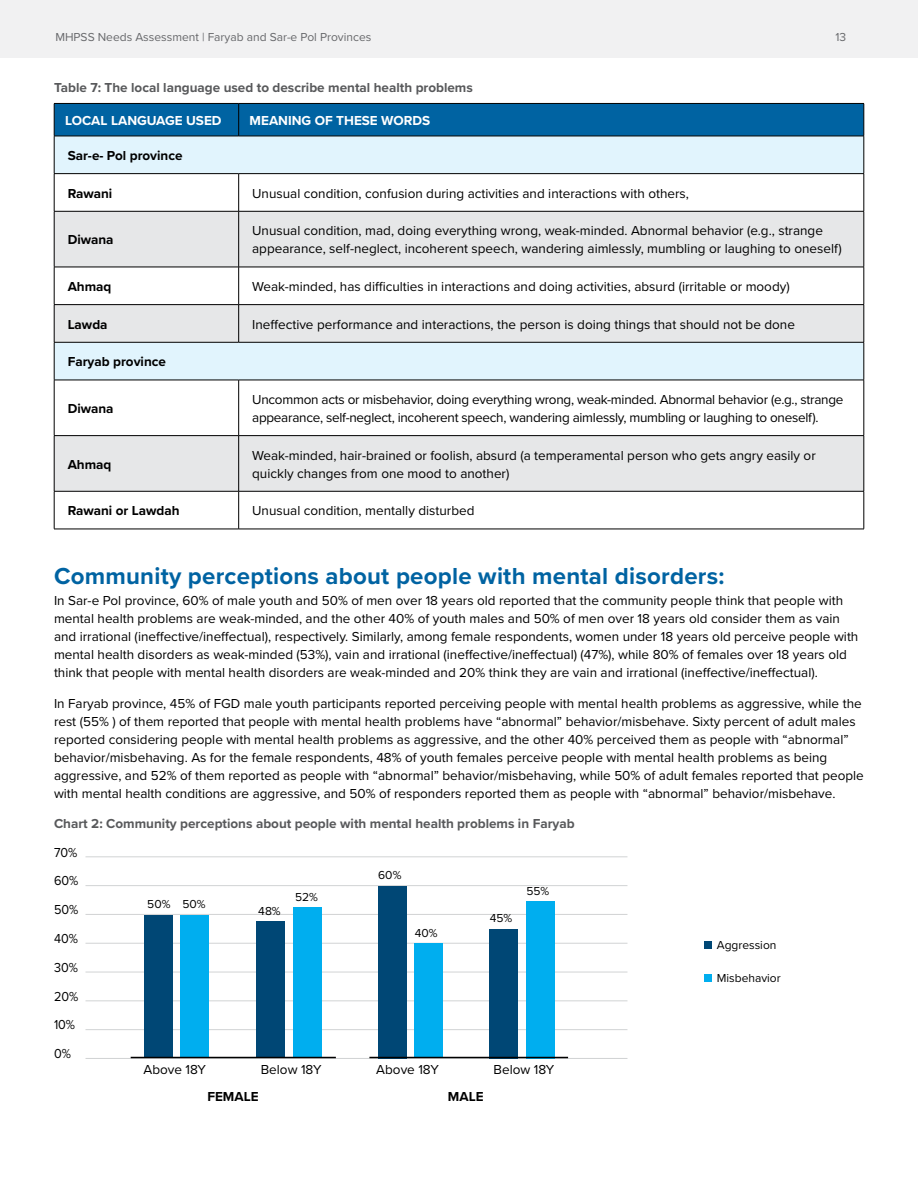
<style>
.page{position:relative;width:918px;height:1188px;background:#fff}
.page>*{position:absolute;margin:0;border:0;box-sizing:border-box;transform-origin:0 0}
.t1{font:700 24px "Proxima Nova";letter-spacing:.01em;color:#0063a2}
.t2{font:13.5px/18px "Proxima Nova";color:#000}
.t3{font:13.5px/18px "Proxima Nova";letter-spacing:-.02em;color:#000}
.t4{font:700 13.5px "Proxima Nova";color:#58595b}
.t5{font:700 13.5px "Proxima Nova";color:#000}
.t6{font:700 13.5px "Proxima Nova";color:#fff}
.t7{font:13.5px/28.8px "Proxima Nova";color:#000;scale:.93 1}
.t8{font:12px "Proxima Nova";color:#67686b}
.t9{font:12px "Proxima Nova";color:#000}
</style>
<div class="page">
<div style="left:0;top:0;width:918px;height:58px;background:#f1f1f2"></div>
<div style="left:55px;top:104px;width:809px;height:32px;background:#0063a2"></div>
<svg style="left:55px;top:137px;width:809px;height:74px;fill:#e1f4fd"></svg>
<svg style="left:55px;top:212px;width:809px;height:279px;fill:#e6e7e8"></svg>
<hr style="left:54px;top:103px;width:185px;height:1px;background:#000">
<hr style="left:54px;top:104px;width:1px;height:32px;background:#000">
<hr style="left:239px;top:103px;width:625px;height:1px;background:#000">
<hr style="left:238px;top:104px;width:1px;height:32px;background:#000">
<hr style="left:864px;top:104px;width:1px;height:32px;background:#000">
<hr style="left:54px;top:136px;width:185px;height:1px;background:#000">
<hr style="left:54px;top:136px;width:1px;height:37px;background:#000">
<hr style="left:239px;top:136px;width:625px;height:1px;background:#000">
<hr style="left:864px;top:136px;width:1px;height:37px;background:#000">
<hr style="left:54px;top:173px;width:185px;height:1px;background:#000">
<hr style="left:54px;top:174px;width:1px;height:37px;background:#000">
<hr style="left:239px;top:173px;width:625px;height:1px;background:#000">
<hr style="left:238px;top:174px;width:1px;height:37px;background:#000">
<hr style="left:864px;top:174px;width:1px;height:37px;background:#000">
<hr style="left:54px;top:211px;width:185px;height:1px;background:#000">
<hr style="left:54px;top:211px;width:1px;height:56px;background:#000">
<hr style="left:239px;top:211px;width:625px;height:1px;background:#000">
<hr style="left:238px;top:211px;width:1px;height:56px;background:#000">
<hr style="left:864px;top:211px;width:1px;height:56px;background:#000">
<hr style="left:54px;top:267px;width:185px;height:1px;background:#000">
<hr style="left:54px;top:267px;width:1px;height:37px;background:#000">
<hr style="left:239px;top:267px;width:625px;height:1px;background:#000">
<hr style="left:238px;top:267px;width:1px;height:37px;background:#000">
<hr style="left:864px;top:267px;width:1px;height:37px;background:#000">
<hr style="left:54px;top:304px;width:185px;height:1px;background:#000">
<hr style="left:54px;top:305px;width:1px;height:37px;background:#000">
<hr style="left:239px;top:304px;width:625px;height:1px;background:#000">
<hr style="left:238px;top:305px;width:1px;height:37px;background:#000">
<hr style="left:864px;top:305px;width:1px;height:37px;background:#000">
<hr style="left:54px;top:342px;width:185px;height:1px;background:#000">
<hr style="left:54px;top:342px;width:1px;height:38px;background:#000">
<hr style="left:239px;top:342px;width:625px;height:1px;background:#000">
<hr style="left:864px;top:342px;width:1px;height:38px;background:#000">
<hr style="left:54px;top:380px;width:185px;height:1px;background:#000">
<hr style="left:54px;top:380px;width:1px;height:55px;background:#000">
<hr style="left:239px;top:380px;width:625px;height:1px;background:#000">
<hr style="left:238px;top:380px;width:1px;height:55px;background:#000">
<hr style="left:864px;top:380px;width:1px;height:55px;background:#000">
<hr style="left:54px;top:435px;width:185px;height:1px;background:#000">
<hr style="left:54px;top:436px;width:1px;height:55px;background:#000">
<hr style="left:239px;top:435px;width:625px;height:1px;background:#000">
<hr style="left:238px;top:436px;width:1px;height:55px;background:#000">
<hr style="left:864px;top:436px;width:1px;height:55px;background:#000">
<hr style="left:54px;top:491px;width:185px;height:1px;background:#000">
<hr style="left:54px;top:491px;width:1px;height:38px;background:#000">
<hr style="left:239px;top:491px;width:625px;height:1px;background:#000">
<hr style="left:238px;top:491px;width:1px;height:38px;background:#000">
<hr style="left:864px;top:491px;width:1px;height:38px;background:#000">
<hr style="left:54px;top:529px;width:185px;height:1px;background:#000">
<hr style="left:239px;top:529px;width:625px;height:1px;background:#000">
<hr style="left:86px;top:857px;width:541px;height:1px;background:#d1d3d4">
<hr style="left:86px;top:885px;width:541px;height:1px;background:#d1d3d4">
<hr style="left:86px;top:914px;width:541px;height:1px;background:#d1d3d4">
<hr style="left:86px;top:943px;width:541px;height:1px;background:#d1d3d4">
<hr style="left:86px;top:972px;width:541px;height:1px;background:#d1d3d4">
<hr style="left:86px;top:1001px;width:541px;height:1px;background:#d1d3d4">
<hr style="left:86px;top:1029px;width:541px;height:1px;background:#d1d3d4">
<hr style="left:86px;top:1058px;width:541px;height:1px;background:#d1d3d4">
<div style="left:181px;top:916px;width:28px;height:142px;background:#00aeef"></div>
<div style="left:294px;top:907px;width:28px;height:151px;background:#00aeef"></div>
<div style="left:704px;top:974px;width:8px;height:8px;background:#00aeef"></div>
<div style="left:704px;top:941px;width:8px;height:8px;background:#004775"></div>
<div style="left:144px;top:916px;width:28px;height:142px;background:#004775"></div>
<div style="left:257px;top:921px;width:28px;height:137px;background:#004775"></div>
<hr style="left:131px;top:1057px;width:205px;height:1px;background:#000">
<div style="left:415px;top:944px;width:28px;height:114px;background:#00aeef"></div>
<div style="left:526px;top:901px;width:28px;height:157px;background:#00aeef"></div>
<div style="left:378px;top:886px;width:28px;height:172px;background:#004775"></div>
<div style="left:490px;top:929px;width:28px;height:129px;background:#004775"></div>
<hr style="left:369px;top:1057px;width:199px;height:1px;background:#000">
<p class="t8" style="left:55px;top:28px;width:317px">MHPSS Needs Assessment | Faryab and Sar-e Pol Provinces</p>
<p class="t8" style="left:835px;top:28px;width:12px">13</p>
<p class="t4" style="left:54px;top:77px;width:420px">Table 7: The local language used to describe mental health problems</p>
<p class="t6" style="left:65px;top:110px;width:158px">LOCAL LANGUAGE USED</p>
<p class="t6" style="left:250px;top:110px;width:182px">MEANING OF THESE WORDS</p>
<p class="t5" style="left:68px;top:146px;width:116px">Sar-e- Pol province</p>
<p class="t5" style="left:68px;top:183px;width:46px">Rawani</p>
<p class="t2" style="left:252px;top:184px;width:438px">Unusual condition, confusion during activities and interactions with others,</p>
<p class="t5" style="left:68px;top:230px;width:47px">Diwana</p>
<p class="t2" style="left:252px;top:221px;width:591px">Unusual condition, mad, doing everything wrong, weak-minded. Abnormal behavior (e.g., strange appearance, self-neglect, incoherent speech, wandering aimlessly, mumbling or laughing to oneself)</p>
<p class="t5" style="left:68px;top:277px;width:45px">Ahmaq</p>
<p class="t2" style="left:252px;top:277px;width:539px">Weak-minded, has difficulties in interactions and doing activities, absurd (irritable or moody)</p>
<p class="t5" style="left:68px;top:314px;width:41px">Lawda</p>
<p class="t2" style="left:252px;top:315px;width:544px">Ineffective performance and interactions, the person is doing things that should not be done</p>
<p class="t5" style="left:68px;top:352px;width:100px">Faryab province</p>
<p class="t5" style="left:68px;top:399px;width:47px">Diwana</p>
<p class="t3" style="left:252px;top:390px;width:593px">Uncommon acts or misbehavior, doing everything wrong, weak-minded. Abnormal behavior (e.g., strange appearance, self-neglect, incoherent speech, wandering aimlessly, mumbling or laughing to oneself).</p>
<p class="t5" style="left:68px;top:454px;width:45px">Ahmaq</p>
<p class="t2" style="left:252px;top:446px;width:565px">Weak-minded, hair-brained or foolish, absurd (a temperamental person who gets angry easily or quickly changes from one mood to another)</p>
<p class="t5" style="left:68px;top:501px;width:113px">Rawani or Lawdah</p>
<p class="t2" style="left:252px;top:501px;width:224px">Unusual condition, mentally disturbed</p>
<h1 class="t1" style="left:54px;top:558px;width:672px">Community perceptions about people with mental disorders:</h1>
<p class="t2" style="left:54px;top:591px;width:806px">In Sar-e Pol province, 60% of male youth and 50% of men over 18 years old reported that the community people think that people with mental health problems are weak-minded, and the other 40% of youth males and 50% of men over 18 years old consider them as vain and irrational (ineffective/ineffectual), respectively. Similarly, among female respondents, women under 18 years old perceive people with mental health disorders as weak-minded (53%), vain and irrational (ineffective/ineffectual) (47%), while 80% of females over 18 years old think that people with mental health disorders are weak-minded and 20% think they are vain and irrational (ineffective/ineffectual).</p>
<p class="t2" style="left:54px;top:694px;width:811px">In Faryab province, 45% of FGD male youth participants reported perceiving people with mental health problems as aggressive, while the rest (55% ) of them reported that people with mental health problems have “abnormal” behavior/misbehave. Sixty percent of adult males reported considering people with mental health problems as aggressive, and the other 40% perceived them as people with “abnormal” behavior/misbehaving. As for the female respondents, 48% of youth females perceive people with mental health problems as being aggressive, and 52% of them reported as people with “abnormal” behavior/misbehaving, while 50% of adult females reported that people with mental health conditions are aggressive, and 50% of responders reported them as people with “abnormal” behavior/misbehave.</p>
<p class="t4" style="left:54px;top:813px;width:522px">Chart 2: Community perceptions about people with mental health problems in Faryab</p>
<p class="t7" style="left:54px;top:837px;width:28px">70%<br>60%<br>50%<br>40%<br>30%<br>20%<br>10%<br>0%</p>
<p class="t5" style="left:207px;top:1086px;width:53px">FEMALE</p>
<p class="t9" style="left:378px;top:866px;width:25px">60%</p>
<p class="t9" style="left:526px;top:883px;width:24px">55%</p>
<p class="t9" style="left:295px;top:888px;width:24px">52%</p>
<p class="t9" style="left:147px;top:895px;width:25px">50%</p>
<p class="t9" style="left:182px;top:895px;width:25px">50%</p>
<p class="t9" style="left:258px;top:902px;width:24px">48%</p>
<p class="t9" style="left:490px;top:909px;width:24px">45%</p>
<p class="t9" style="left:415px;top:924px;width:24px">40%</p>
<p class="t9" style="left:717px;top:936px;width:61px">Aggression</p>
<p class="t9" style="left:717px;top:969px;width:65px">Misbehavior</p>
<p class="t2" style="left:144px;top:1060px;width:64px">Above 18Y</p>
<p class="t2" style="left:261px;top:1060px;width:62px">Below 18Y</p>
<p class="t2" style="left:376px;top:1060px;width:64px">Above 18Y</p>
<p class="t2" style="left:494px;top:1060px;width:62px">Below 18Y</p>
<p class="t5" style="left:448px;top:1086px;width:37px">MALE</p>
</div>
